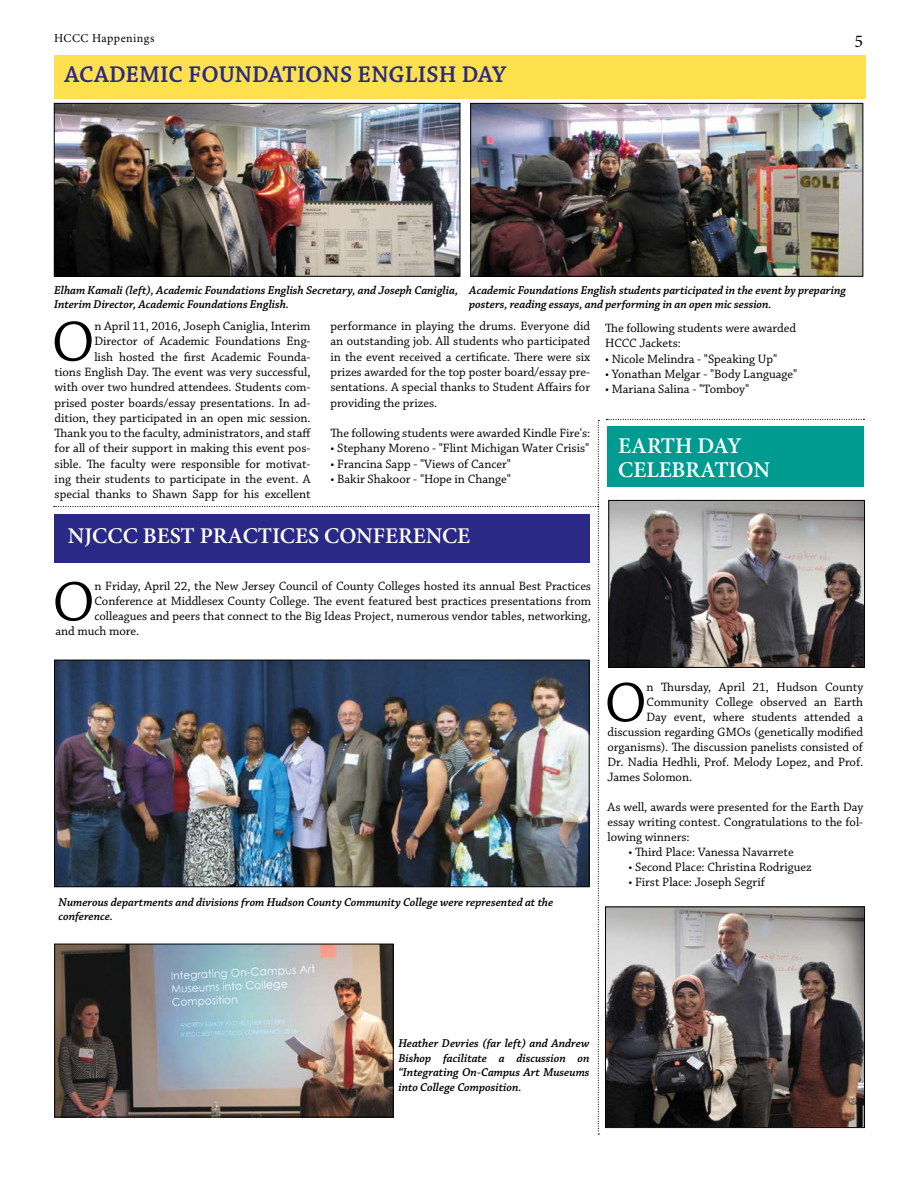
<style>
.page{position:relative;width:918px;height:1188px;background:#fff}
.page>*{position:absolute;margin:0;border:0;box-sizing:border-box;transform-origin:0 0}
.t1{font:59.85px "Chaparral Pro";color:#000}
.t2{font:58.95px "Chaparral Pro";color:#000}
.t3{font:600 24px "Chaparral Pro";color:#2a2a86}
.t4{font:600 22.5px/24px "Minion Pro";color:#fff}
.t5{font:18px "Minion Pro";color:#000}
.t6{font:12.75px/15.3px "Chaparral Pro";letter-spacing:-.005em;color:#000;text-align:justify}
.t7{font:italic 600 12px/14.4px "Chaparral Pro";color:#000}
.t8{font:12px "Minion Pro";letter-spacing:.04em;color:#000}
</style>
<div class="page">
<svg style="left:607px;top:419px;width:257px;height:1px"></svg>
<img style="left:610px;top:502px;width:253px;height:164px">
<div style="left:608px;top:500px;width:257px;height:168px;border:1px solid #000"></div>
<img style="left:607px;top:909px;width:256px;height:217px">
<div style="left:605px;top:907px;width:260px;height:221px;border:1px solid #000"></div>
<div style="left:607px;top:427px;width:257px;height:60px;background:#009b90"></div>
<div style="left:55px;top:55px;width:811px;height:44px;background:#ffe14f"></div>
<img style="left:56px;top:105px;width:402px;height:170px">
<div style="left:54px;top:103px;width:406px;height:174px;border:1px solid #000"></div>
<img style="left:472px;top:105px;width:389px;height:170px">
<div style="left:470px;top:103px;width:393px;height:174px;border:1px solid #000"></div>
<img style="left:54px;top:420px;width:545px;height:715px">
<p class="t8" style="left:54px;top:31px;width:102px">HCCC Happenings</p>
<h3 class="t5" style="left:855px;top:30px;width:10px">5</h3>
<h3 class="t3" style="left:64px;top:61px;width:443px">ACADEMIC FOUNDATIONS ENGLISH DAY</h3>
<p class="t7" style="left:54px;top:283px;width:406px">Elham Kamali (left), Academic Foundations English Secretary, and Joseph Caniglia,<br>Interim Director, Academic Foundations English.</p>
<p class="t7" style="left:469px;top:283px;width:378px">Academic Foundations English students participated in the event by preparing posters, reading essays, and performing in an open mic session.</p>
<p class="t6" style="left:330px;top:319px;width:261px">performance in playing the drums. Everyone did an outstanding job. All students who participated in the event received a certificate. There were six prizes awarded for the top poster board/essay pre&shy;sentations. A special thanks to Student Affairs for providing the prizes.</p>
<p class="t6" style="left:330px;top:426px;width:261px">The following students were awarded Kindle Fire's:</p>
<p class="t6" style="left:330px;top:441px;width:260px">• Stephany Moreno - "Flint Michigan Water Crisis"</p>
<p class="t6" style="left:330px;top:457px;width:182px">• Francina Sapp - "Views of Cancer"</p>
<p class="t6" style="left:330px;top:472px;width:182px">• Bakir Shakoor - "Hope in Change"</p>
<p class="t6" style="left:55px;top:319px;width:258px;text-align:right">n April 11, 2016, Joseph Caniglia, Interim Director of Academic Foundations Eng-<br>lish hosted the first Academic Founda-<br>tions English Day. The event was very successful, with over two hundred attendees. Students com&shy;prised poster boards/essay presentations. In ad&shy;dition, they participated in an open mic session.<br>Thank you to the faculty, administrators, and staff for all of their support in making this event pos&shy;sible. The faculty were responsible for motivat&shy;ing their students to participate in the event. A special thanks to Shawn Sapp for his excellent</p>
<h1 class="t1" style="left:52px;top:309px;width:44px">O</h1>
<p class="t6" style="left:605px;top:321px;width:192px">The following students were awarded<br>HCCC Jackets:</p>
<p class="t6" style="left:605px;top:351px;width:174px">• Nicole Melindra - "Speaking Up"</p>
<p class="t6" style="left:605px;top:367px;width:194px">• Yonathan Melgar - "Body Language"</p>
<p class="t6" style="left:605px;top:382px;width:146px">• Mariana Salina - "Tomboy"</p>
<h3 class="t4" style="left:618px;top:433px;width:153px">EARTH DAY<br>CELEBRATION</h3>
<h3 class="t4" style="left:68px;top:524px;width:404px">NJCCC BEST PRACTICES CONFERENCE</h3>
<h2 class="t2" style="left:52px;top:569px;width:44px">O</h2>
<p class="t6" style="left:95px;top:579px;width:498px">n Friday, April 22, the New Jersey Council of County Colleges hosted its annual Best Practices</p>
<p class="t6" style="left:95px;top:594px;width:498px">Conference at Middlesex County College. The event featured best practices presentations from</p>
<p class="t6" style="left:95px;top:609px;width:498px">colleagues and peers that connect to the Big Ideas Project, numerous vendor tables, networking,</p>
<p class="t6" style="left:55px;top:624px;width:85px">and much more.</p>
<p class="t7" style="left:59px;top:895px;width:496px">Numerous departments and divisions from Hudson County Community College were represented at the conference.</p>
<h2 class="t2" style="left:605px;top:670px;width:44px">O</h2>
<p class="t6" style="left:647px;top:680px;width:218px">n Thursday, April 21, Hudson County</p>
<p class="t6" style="left:647px;top:695px;width:218px">Community College observed an Earth</p>
<p class="t6" style="left:647px;top:710px;width:218px">Day event, where students attended a</p>
<p class="t6" style="left:607px;top:725px;width:257px">discussion regarding GMOs (genetically modified</p>
<p class="t6" style="left:607px;top:740px;width:257px">organisms). The discussion panelists consisted of</p>
<p class="t6" style="left:607px;top:755px;width:257px">Dr. Nadia Hedhli, Prof. Melody Lopez, and Prof.</p>
<p class="t6" style="left:607px;top:770px;width:86px">James Solomon.</p>
<p class="t6" style="left:607px;top:800px;width:257px">As well, awards were presented for the Earth Day essay writing contest. Congratulations to the fol&shy;lowing winners:</p>
<p class="t6" style="left:628px;top:845px;width:167px">• Third Place: Vanessa Navarrete</p>
<p class="t6" style="left:628px;top:860px;width:185px">• Second Place: Christina Rodriguez</p>
<p class="t6" style="left:628px;top:875px;width:138px">• First Place: Joseph Segrif</p>
<p class="t7" style="left:398px;top:1037px;width:193px;text-align:justify">Heather Devries (far left) and Andrew Bishop facilitate a discussion on “Integrating On-Campus Art Museums into College Composition.</p>
</div>
